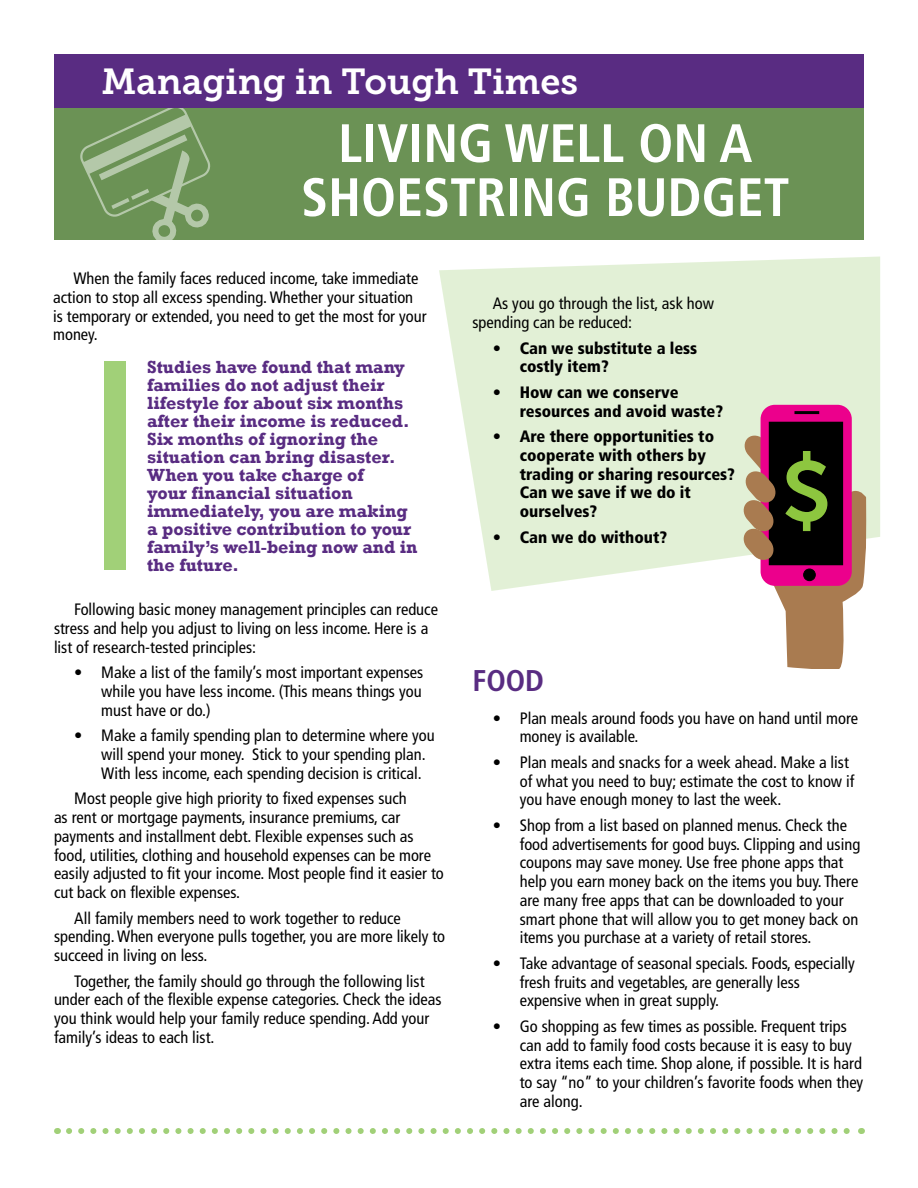
<style>
.page{position:relative;width:918px;height:1188px;background:#fff}
.page>*{position:absolute;margin:0;border:0;box-sizing:border-box;transform-origin:0 0}
.t1{font:87.75px "Museo Slab 700";color:#8dc63f}
.Large_Heads{font:700 condensed 54px/54px "Frutiger LT Std";color:#fff;text-align:center}
.t2{font:36px "Museo Slab 700";color:#fff}
.Heads{font:700 condensed 30px "Frutiger LT Std";color:#592c82}
.Special_pull_out_typ{font:700 18px/18px "Rockwell";color:#592c82}
.Body_Text{font:condensed 16.5px/18.8px "Frutiger LT Std";color:#000}
.Body_Text-2{font:900 condensed 16.5px/18.8px "Frutiger LT Std";color:#000}
</style>
<div class="page">
<div style="left:54px;top:54px;width:810px;height:185px;background:#6b9255"></div>
<svg style="left:68px;top:108px;width:169px;height:132px"></svg>
<svg style="left:439px;top:256px;width:441px;height:335px;background:#e5f1db"></svg>
<svg style="left:69px;top:1128px;width:781px;height:6px"></svg>
<div style="left:54px;top:54px;width:810px;height:54px;background:#592c82"></div>
<div style="left:105px;top:361px;width:21px;height:208px;background:#a1d078"></div>
<div style="left:761px;top:405px;width:91px;height:181px;background:#ec008c;border-radius:14px"></div>
<div style="left:769px;top:422px;width:74px;height:143px;background:#000"></div>
<hr style="left:794px;top:411px;width:25px;height:3px;background:#000">
<svg style="left:743px;top:434px;width:123px;height:235px"></svg>
<p class="t2" style="left:102px;top:61px;width:478px">Managing in Tough Times</p>
<h1 class="Large_Heads" style="left:301px;top:116px;width:490px">LIVING WELL ON A<br>SHOESTRING BUDGET</h1>
<p class="Body_Text" style="left:53px;top:269px;width:375px;text-indent:20px">When the family faces reduced income, take immediate action to stop all excess spending. Whether your situation is temporary or extended, you need to get the most for your money.</p>
<p class="Special_pull_out_typ" style="left:147px;top:358px;width:272px">Studies have found that many families do not adjust their lifestyle for about six months after their income is reduced.<br>Six months of ignoring the situation can bring disaster.<br>When you take charge of<br>your financial situation immediately, you are making a positive contribution to your family’s well-being now and in the future.</p>
<p class="Body_Text" style="left:54px;top:600px;width:386px;text-indent:20px">Following basic money management principles can reduce stress and help you adjust to living on less income. Here is a list of research-tested principles:</p>
<p class="Body_Text" style="left:101px;top:663px;width:324px;text-align:justify;text-indent:-27px">• Make a list of the family’s most important expenses while you have less income. (This means things you must have or do.)</p>
<p class="Body_Text" style="left:101px;top:726px;width:335px;text-indent:-27px">• Make a family spending plan to determine where you will spend your money. Stick to your spending plan.<br>With less income, each spending decision is critical.</p>
<p class="Body_Text" style="left:54px;top:789px;width:391px;text-indent:20px">Most people give high priority to fixed expenses such<br>as rent or mortgage payments, insurance premiums, car payments and installment debt. Flexible expenses such as food, utilities, clothing and household expenses can be more easily adjusted to fit your income. Most people find it easier to cut back on flexible expenses.</p>
<p class="Body_Text" style="left:54px;top:909px;width:393px;text-indent:20px">All family members need to work together to reduce spending. When everyone pulls together, you are more likely to succeed in living on less.</p>
<p class="Body_Text" style="left:54px;top:972px;width:389px;text-indent:20px">Together, the family should go through the following list under each of the flexible expense categories. Check the ideas you think would help your family reduce spending. Add your family’s ideas to each list.</p>
<p class="Body_Text" style="left:472px;top:294px;width:243px;text-indent:20px">As you go through the list, ask how spending can be reduced:</p>
<p class="Body_Text-2" style="left:520px;top:338px;width:179px;text-indent:-27px">• Can we substitute a less costly item?</p>
<p class="Body_Text-2" style="left:520px;top:383px;width:205px;text-indent:-27px">• How can we conserve resources and avoid waste?</p>
<p class="Body_Text-2" style="left:520px;top:427px;width:217px;text-indent:-27px">• Are there opportunities to cooperate with others by trading or sharing resources?<br>Can we save if we do it ourselves?</p>
<p class="Body_Text-2" style="left:493px;top:527px;width:176px">• Can we do without?</p>
<p class="t1" style="left:782px;top:442px;width:50px">$</p>
<h2 class="Heads" style="left:472px;top:663px;width:73px">FOOD</h2>
<p class="Body_Text" style="left:520px;top:709px;width:340px;text-indent:-27px">• Plan meals around foods you have on hand until more money is available.</p>
<p class="Body_Text" style="left:520px;top:753px;width:336px;text-indent:-27px">• Plan meals and snacks for a week ahead. Make a list of what you need to buy; estimate the cost to know if you have enough money to last the week.</p>
<p class="Body_Text" style="left:520px;top:816px;width:342px;text-indent:-27px">• Shop from a list based on planned menus. Check the food advertisements for good buys. Clipping and using coupons may save money. Use free phone apps that help you earn money back on the items you buy. There are many free apps that can be downloaded to your smart phone that will allow you to get money back on items you purchase at a variety of retail stores.</p>
<p class="Body_Text" style="left:520px;top:954px;width:337px;text-indent:-27px">• Take advantage of seasonal specials. Foods, especially fresh fruits and vegetables, are generally less expensive when in great supply.</p>
<p class="Body_Text" style="left:520px;top:1017px;width:345px;text-indent:-27px">• Go shopping as few times as possible. Frequent trips can add to family food costs because it is easy to buy extra items each time. Shop alone, if possible. It is hard to say “no” to your children’s favorite foods when they are along.</p>
</div>
